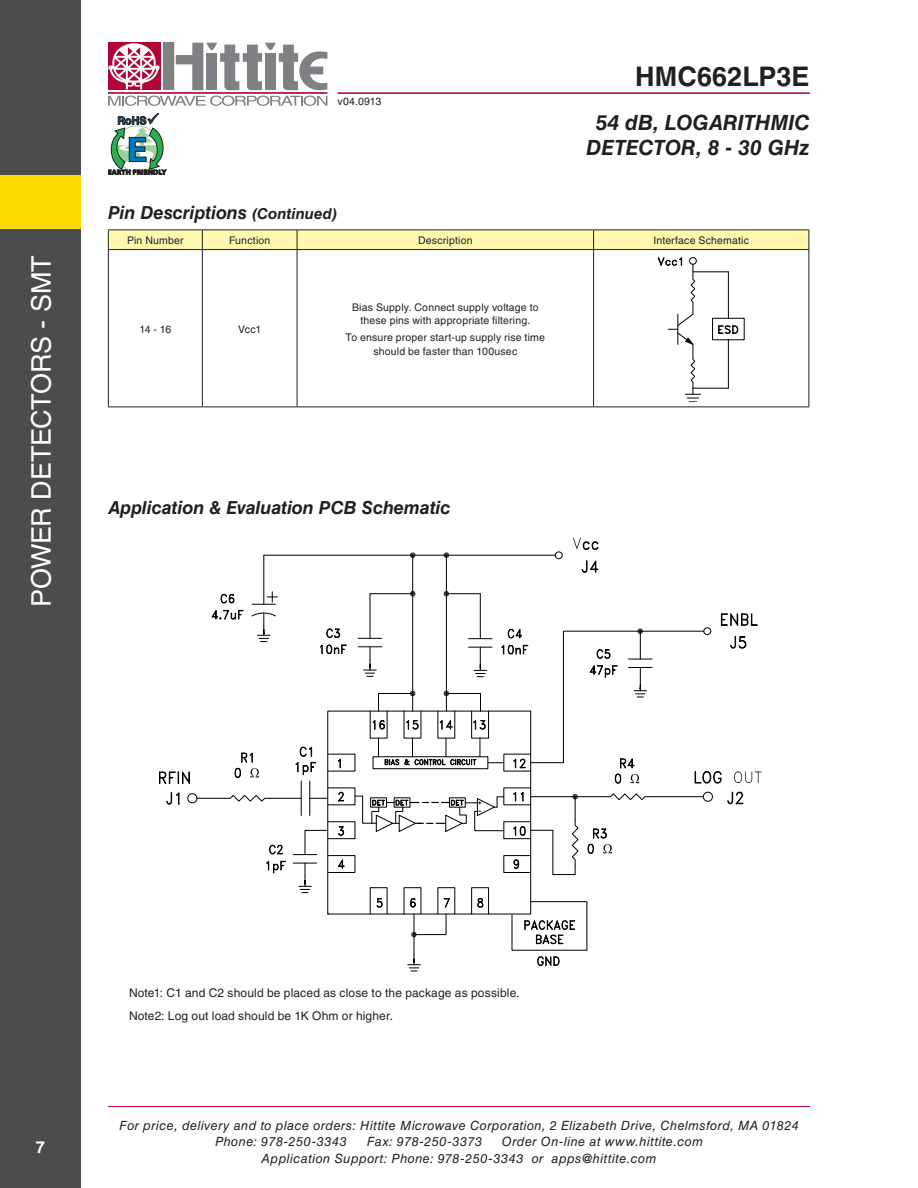
<style>
.page{position:relative;width:918px;height:1188px;background:#fff}
.page>*{position:absolute;margin:0;border:0;box-sizing:border-box;transform-origin:0 0}
.t1{font:27px "Helvetica LT Std";letter-spacing:-.015em;color:#fff}
.t2{font:700 27px "Helvetica LT Std";color:#231f20}
.t3{font:italic 700 21px/25.2px "Helvetica LT Std";color:#231f20;text-align:center}
.t4{font:italic 700 18px "Helvetica LT Std";letter-spacing:-.005em;color:#231f20}
.t5{font:700 16.5px "Helvetica LT Std";color:#fff}
.t6{font:italic 12.75px/16.5px "Helvetica LT Std";letter-spacing:.035em;color:#231f20}
.t7{font:12px/22.5px "Helvetica LT Std";letter-spacing:.015em;color:#231f20}
.t8{font:10.5px/13.5px "Helvetica LT Std";letter-spacing:.015em;color:#231f20;text-align:center}
.s1{font-size:15px}
.s2{font-size:13.5px}
</style>
<div class="page">
<hr style="left:108px;top:1106px;width:702px;height:1px;background:#b30437">
<hr style="left:338px;top:92px;width:472px;height:2px;background:#b30437">
<div style="left:163px;top:43px;width:11px;height:47px;background:#7e8083"></div>
<div style="left:108px;top:43px;width:52px;height:47px;background:#b30437"></div>
<hr style="left:108px;top:92px;width:219px;height:2px;background:#b30437">
<svg style="left:176px;top:43px;width:151px;height:47px"></svg>
<svg style="left:108px;top:96px;width:219px;height:10px"></svg>
<svg style="left:108px;top:43px;width:52px;height:46px"></svg>
<svg style="left:108px;top:113px;width:58px;height:62px"></svg>
<div style="left:0;top:0;width:81px;height:1188px;background:#4b4c4d"></div>
<div style="left:0;top:175px;width:81px;height:54px;background:#ffdc01"></div>
<div style="left:108px;top:230px;width:701px;height:19px;background:#fff8ae"></div>
<hr style="left:108px;top:249px;width:94px;height:1px;background:#231f20">
<hr style="left:108px;top:250px;width:1px;height:157px;background:#231f20">
<hr style="left:202px;top:249px;width:95px;height:1px;background:#231f20">
<hr style="left:202px;top:250px;width:1px;height:157px;background:#231f20">
<hr style="left:297px;top:249px;width:297px;height:1px;background:#231f20">
<hr style="left:297px;top:250px;width:1px;height:157px;background:#231f20">
<hr style="left:594px;top:249px;width:215px;height:1px;background:#231f20">
<hr style="left:593px;top:250px;width:1px;height:157px;background:#231f20">
<hr style="left:808px;top:250px;width:1px;height:157px;background:#231f20">
<hr style="left:108px;top:407px;width:94px;height:1px;background:#231f20">
<hr style="left:202px;top:407px;width:95px;height:1px;background:#231f20">
<hr style="left:297px;top:407px;width:297px;height:1px;background:#231f20">
<hr style="left:594px;top:407px;width:215px;height:1px;background:#231f20">
<svg style="left:718px;top:325px;width:20px;height:9px"></svg>
<div style="left:712px;top:318px;width:32px;height:22px;border:1px solid #000"></div>
<hr style="left:728px;top:340px;width:1px;height:48px;background:#000">
<hr style="left:693px;top:272px;width:35px;height:1px;background:#000">
<svg style="left:658px;top:257px;width:42px;height:145px"></svg>
<hr style="left:728px;top:272px;width:1px;height:46px;background:#000">
<hr style="left:693px;top:388px;width:35px;height:1px;background:#000">
<div style="left:503px;top:855px;width:28px;height:18px;border:1px solid #000"></div>
<div style="left:503px;top:821px;width:28px;height:18px;border:1px solid #000"></div>
<svg style="left:511px;top:901px;width:77px;height:65px"></svg>
<hr style="left:270px;top:798px;width:31px;height:1px;background:#000">
<hr style="left:309px;top:781px;width:1px;height:34px;background:#000">
<hr style="left:301px;top:781px;width:1px;height:34px;background:#000">
<svg style="left:266px;top:844px;width:20px;height:30px"></svg>
<svg style="left:159px;top:752px;width:112px;height:53px"></svg>
<svg style="left:408px;top:955px;width:12px;height:17px"></svg>
<hr style="left:414px;top:914px;width:1px;height:41px;background:#000">
<svg style="left:604px;top:793px;width:47px;height:7px"></svg>
<hr style="left:651px;top:796px;width:52px;height:1px;background:#000">
<hr style="left:531px;top:796px;width:74px;height:1px;background:#000">
<svg style="left:587px;top:828px;width:25px;height:26px"></svg>
<svg style="left:513px;top:790px;width:66px;height:86px"></svg>
<svg style="left:702px;top:791px;width:11px;height:11px"></svg>
<svg style="left:727px;top:791px;width:17px;height:14px"></svg>
<hr style="left:263px;top:555px;width:1px;height:49px;background:#000">
<svg style="left:252px;top:592px;width:25px;height:13px"></svg>
<svg style="left:251px;top:612px;width:25px;height:30px"></svg>
<svg style="left:211px;top:593px;width:33px;height:27px"></svg>
<hr style="left:264px;top:555px;width:291px;height:1px;background:#000">
<hr style="left:412px;top:555px;width:1px;height:39px;background:#000">
<hr style="left:446px;top:555px;width:1px;height:39px;background:#000">
<svg style="left:410px;top:553px;width:5px;height:5px"></svg>
<svg style="left:444px;top:552px;width:5px;height:6px"></svg>
<svg style="left:554px;top:551px;width:9px;height:9px"></svg>
<svg style="left:573px;top:538px;width:26px;height:35px"></svg>
<svg style="left:295px;top:591px;width:466px;height:193px"></svg>
<svg style="left:293px;top:791px;width:212px;height:146px"></svg>
<h1 class="t1" style="left:26px;top:607px;width:353px;rotate:-90deg">POWER DETECTORS - SMT</h1>
<p class="t8" style="left:338px;top:94px;width:45px">v04.0913</p>
<h3 class="t4" style="left:108px;top:201px;width:231px">Pin Descriptions <span class="s1">(Continued)</span></h3>
<h1 class="t2" style="left:635px;top:60px;width:176px">HMC662LP3E</h1>
<h2 class="t3" style="left:586px;top:109px;width:225px">54 dB, LOGARITHMIC<br>DETECTOR, 8 - 30 GHz</h2>
<p class="t8" style="left:127px;top:234px;width:58px">Pin Number</p>
<p class="t8" style="left:229px;top:234px;width:43px">Function</p>
<p class="t8" style="left:418px;top:234px;width:56px">Description</p>
<p class="t8" style="left:653px;top:234px;width:97px">Interface Schematic</p>
<p class="t8" style="left:139px;top:322px;width:33px">14 - 16</p>
<p class="t8" style="left:238px;top:322px;width:25px">Vcc1</p>
<p class="t8" style="left:352px;top:300px;width:188px">Bias Supply. Connect supply voltage to these pins with appropriate filtering.</p>
<p class="t8" style="left:346px;top:331px;width:201px">To ensure proper start-up supply rise time should be faster than 100usec</p>
<h3 class="t4" style="left:108px;top:496px;width:344px">Application &amp; Evaluation PCB Schematic</h3>
<p class="t5" style="left:36px;top:1138px;width:11px">7</p>
<p class="t7" style="left:129px;top:982px;width:392px">Note1: C1 and C2 should be placed as close to the package as possible.<br>Note2: Log out load should be 1K Ohm or higher<span class="s2">.</span></p>
<p class="t6" style="left:215px;top:1117px;width:585px;text-indent:-96px">For price, delivery and to place orders: Hittite Microwave Corporation, 2 Elizabeth Drive, Chelmsford, MA 01824<br>Phone: 978-250-3343</p>
<p class="t6" style="left:262px;top:1133px;width:443px;text-indent:240px">Order On-line at www.hittite.com<br>Application Support: Phone: 978-250-3343 or apps@hittite.com</p>
<p class="t6" style="left:367px;top:1133px;width:117px">Fax: 978-250-3373</p>
</div>
